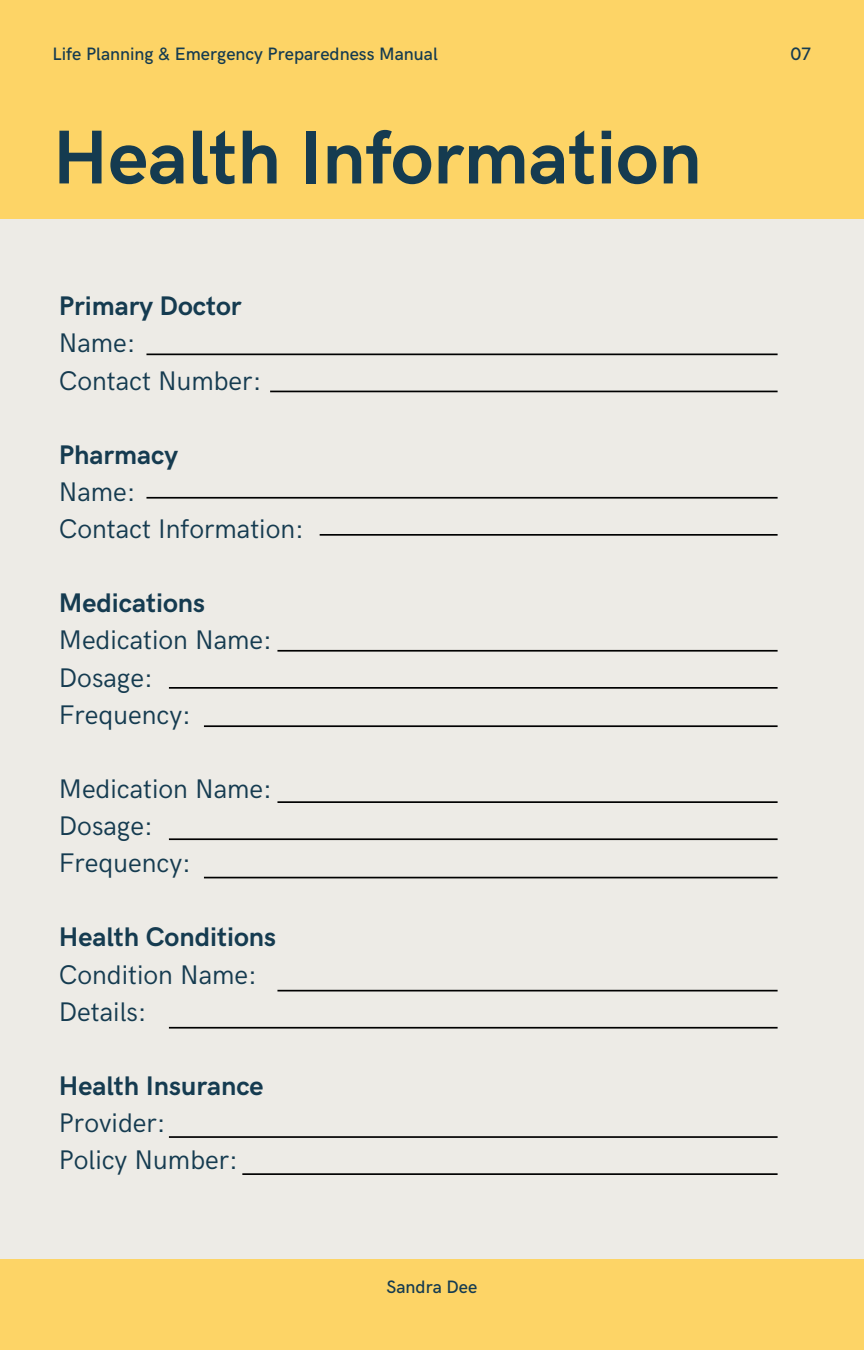
<style>
.page{position:relative;width:864px;height:1350px;background:#fdd466}
.page>*{position:absolute;margin:0;border:0;box-sizing:border-box;transform-origin:0 0}
.t1{font:700 76.5px "HK Grotesk";color:#153b50}
.t2{font:27px/37.1px "HK Grotesk";color:#153b50}
.t3{font:700 27px/37.1px "HK Grotesk";color:#153b50}
.t4{font:500 18px "HK Grotesk";color:#153b50}
.s1{font-weight:700}
.s2{font-weight:400}
</style>
<div class="page">
<div style="left:0;top:220px;width:864px;height:1039px;background:#edebe6"></div>
<hr style="left:146px;top:354px;width:632px;height:1px;background:#000">
<hr style="left:270px;top:391px;width:508px;height:1px;background:#000">
<hr style="left:146px;top:497px;width:632px;height:2px;background:#000">
<hr style="left:320px;top:534px;width:458px;height:2px;background:#000">
<hr style="left:277px;top:650px;width:501px;height:2px;background:#000">
<hr style="left:169px;top:687px;width:609px;height:2px;background:#000">
<hr style="left:204px;top:725px;width:574px;height:2px;background:#000">
<hr style="left:277px;top:801px;width:501px;height:2px;background:#000">
<hr style="left:169px;top:838px;width:609px;height:2px;background:#000">
<hr style="left:204px;top:877px;width:574px;height:1px;background:#000">
<hr style="left:277px;top:990px;width:501px;height:1px;background:#000">
<hr style="left:169px;top:1027px;width:609px;height:2px;background:#000">
<hr style="left:169px;top:1136px;width:609px;height:2px;background:#000">
<hr style="left:242px;top:1173px;width:536px;height:2px;background:#000">
<p class="t4" style="left:53px;top:44px;width:387px">Life Planning &amp; Emergency Preparedness Manual</p>
<p class="t4" style="left:791px;top:44px;width:22px">07</p>
<h2 class="t1" style="left:53px;top:115px;width:650px">Health Information</h2>
<h2 class="t2" style="left:59px;top:289px;width:204px"><span class="s1">Primary Doctor<br></span>Name:<br>Contact Number:</h2>
<h2 class="t2" style="left:59px;top:437px;width:247px"><span class="s1">Pharmacy<br></span>Name:<br>Contact Information:</h2>
<h2 class="t2" style="left:59px;top:586px;width:215px"><span class="s1">Medications<br></span>Medication Name:<br>Dosage:<br>Frequency:</h2>
<h2 class="t2" style="left:59px;top:771px;width:215px">Medication Name:<br>Dosage:<br>Frequency:</h2>
<h2 class="t2" style="left:59px;top:920px;width:219px"><span class="s1">Health Conditions<br></span>Condition Name:<br>Details:</h2>
<p class="t3" style="left:59px;top:1068px;width:206px">Health Insurance<br><span class="s2">Provider:</span></p>
<p class="t2" style="left:59px;top:1142px;width:181px">Policy Number:</p>
<h1 class="t4" style="left:387px;top:1277px;width:92px">Sandra Dee</h1>
</div>
